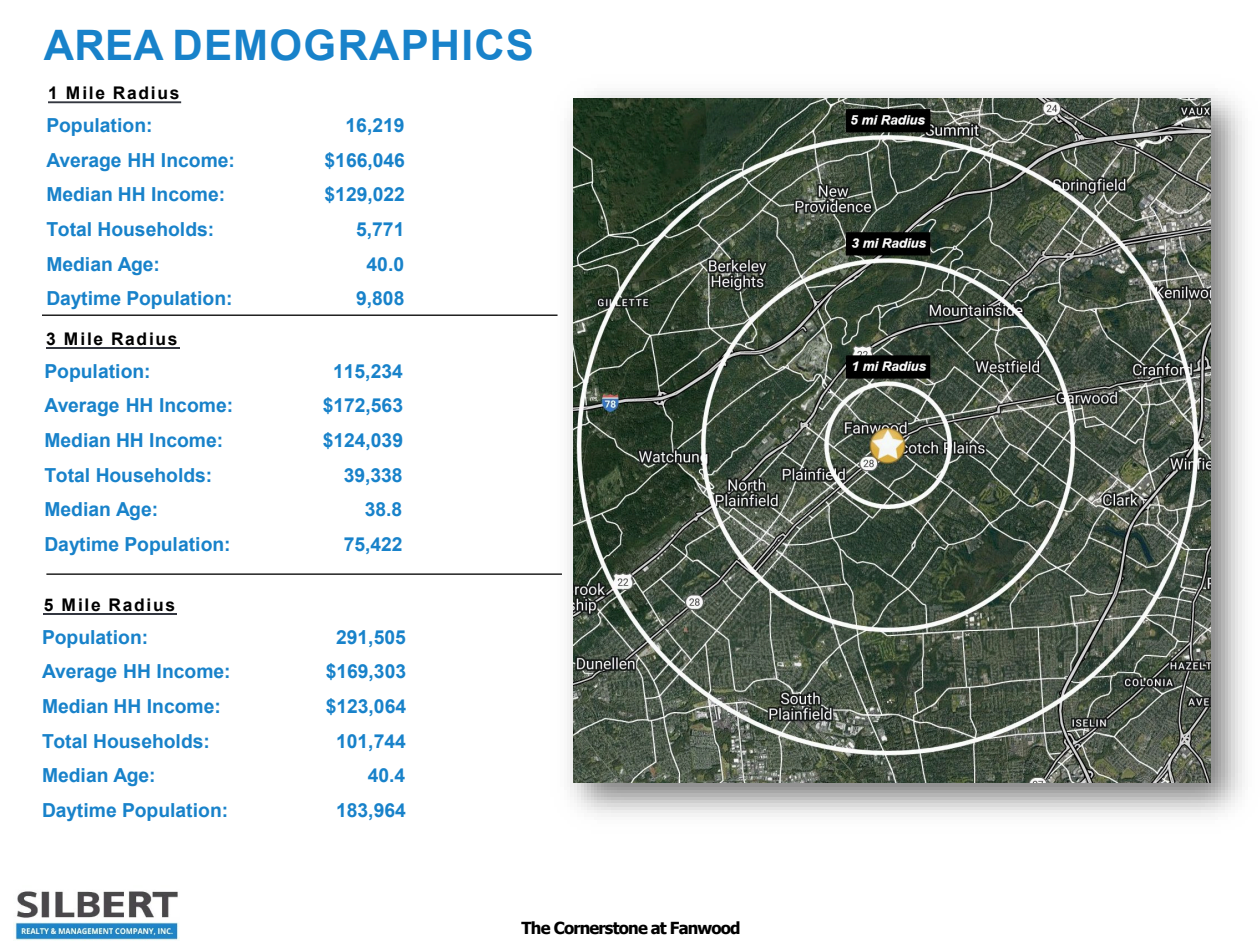
<style>
.page{position:relative;width:1260px;height:945px;background:#fff}
.page>*{position:absolute;margin:0;border:0;box-sizing:border-box;transform-origin:0 0}
.t1{font:700 42px "Arial";letter-spacing:.03em;color:#1882ca}
.t2{font:700 19.25px "Arial";color:#1882ca}
.t3{font:700 17.5px "Arial";letter-spacing:.095em;color:#000}
.t4{font:700 16.62px "Tahoma";letter-spacing:-.045em;color:#000}
</style>
<div class="page">
<hr style="left:42px;top:315px;width:516px;height:1px;background:#000">
<hr style="left:46px;top:573px;width:516px;height:2px;background:#000">
<svg style="left:48px;top:101px;width:133px;height:2px"></svg>
<hr style="left:46px;top:347px;width:133px;height:2px;background:#333740">
<hr style="left:44px;top:613px;width:133px;height:2px;background:#333740">
<img style="left:547px;top:91px;width:698px;height:726px">
<img style="left:574px;top:99px;width:636px;height:683px">
<img style="left:15px;top:891px;width:164px;height:50px">
<p class="t1" style="left:44px;top:16px;width:492px">AREA DEMOGRAPHICS</p>
<p class="t3" style="left:48px;top:81px;width:133px">1 Mile Radius</p>
<p class="t2" style="left:46px;top:112px;width:108px">Population:</p>
<p class="t2" style="left:346px;top:112px;width:61px">16,219</p>
<p class="t2" style="left:46px;top:147px;width:190px">Average HH Income:</p>
<p class="t2" style="left:325px;top:147px;width:82px">$166,046</p>
<p class="t2" style="left:46px;top:181px;width:180px">Median HH Income:</p>
<p class="t2" style="left:325px;top:181px;width:82px">$129,022</p>
<p class="t2" style="left:46px;top:216px;width:169px">Total Households:</p>
<p class="t2" style="left:356px;top:216px;width:50px">5,771</p>
<p class="t2" style="left:46px;top:250px;width:115px">Median Age:</p>
<p class="t2" style="left:367px;top:250px;width:39px">40.0</p>
<p class="t2" style="left:46px;top:285px;width:188px">Daytime Population:</p>
<p class="t2" style="left:356px;top:285px;width:50px">9,808</p>
<p class="t3" style="left:46px;top:326px;width:133px">3 Mile Radius</p>
<p class="t2" style="left:44px;top:357px;width:108px">Population:</p>
<p class="t2" style="left:333px;top:357px;width:71px">115,234</p>
<p class="t2" style="left:44px;top:392px;width:190px">Average HH Income:</p>
<p class="t2" style="left:323px;top:392px;width:82px">$172,563</p>
<p class="t2" style="left:44px;top:427px;width:180px">Median HH Income:</p>
<p class="t2" style="left:323px;top:427px;width:82px">$124,039</p>
<p class="t2" style="left:44px;top:461px;width:169px">Total Households:</p>
<p class="t2" style="left:344px;top:461px;width:61px">39,338</p>
<p class="t2" style="left:44px;top:496px;width:115px">Median Age:</p>
<p class="t2" style="left:365px;top:496px;width:39px">38.8</p>
<p class="t2" style="left:44px;top:531px;width:188px">Daytime Population:</p>
<p class="t2" style="left:344px;top:531px;width:61px">75,422</p>
<p class="t3" style="left:44px;top:593px;width:133px">5 Mile Radius</p>
<p class="t2" style="left:42px;top:623px;width:108px">Population:</p>
<p class="t2" style="left:336px;top:623px;width:71px">291,505</p>
<p class="t2" style="left:42px;top:658px;width:190px">Average HH Income:</p>
<p class="t2" style="left:326px;top:658px;width:82px">$169,303</p>
<p class="t2" style="left:42px;top:693px;width:180px">Median HH Income:</p>
<p class="t2" style="left:326px;top:693px;width:82px">$123,064</p>
<p class="t2" style="left:42px;top:727px;width:169px">Total Households:</p>
<p class="t2" style="left:336px;top:727px;width:71px">101,744</p>
<p class="t2" style="left:42px;top:762px;width:115px">Median Age:</p>
<p class="t2" style="left:368px;top:762px;width:39px">40.4</p>
<p class="t2" style="left:42px;top:797px;width:188px">Daytime Population:</p>
<p class="t2" style="left:336px;top:797px;width:71px">183,964</p>
<p class="t4" style="left:522px;top:916px;width:221px">The Cornerstone at Fanwood</p>
</div>
